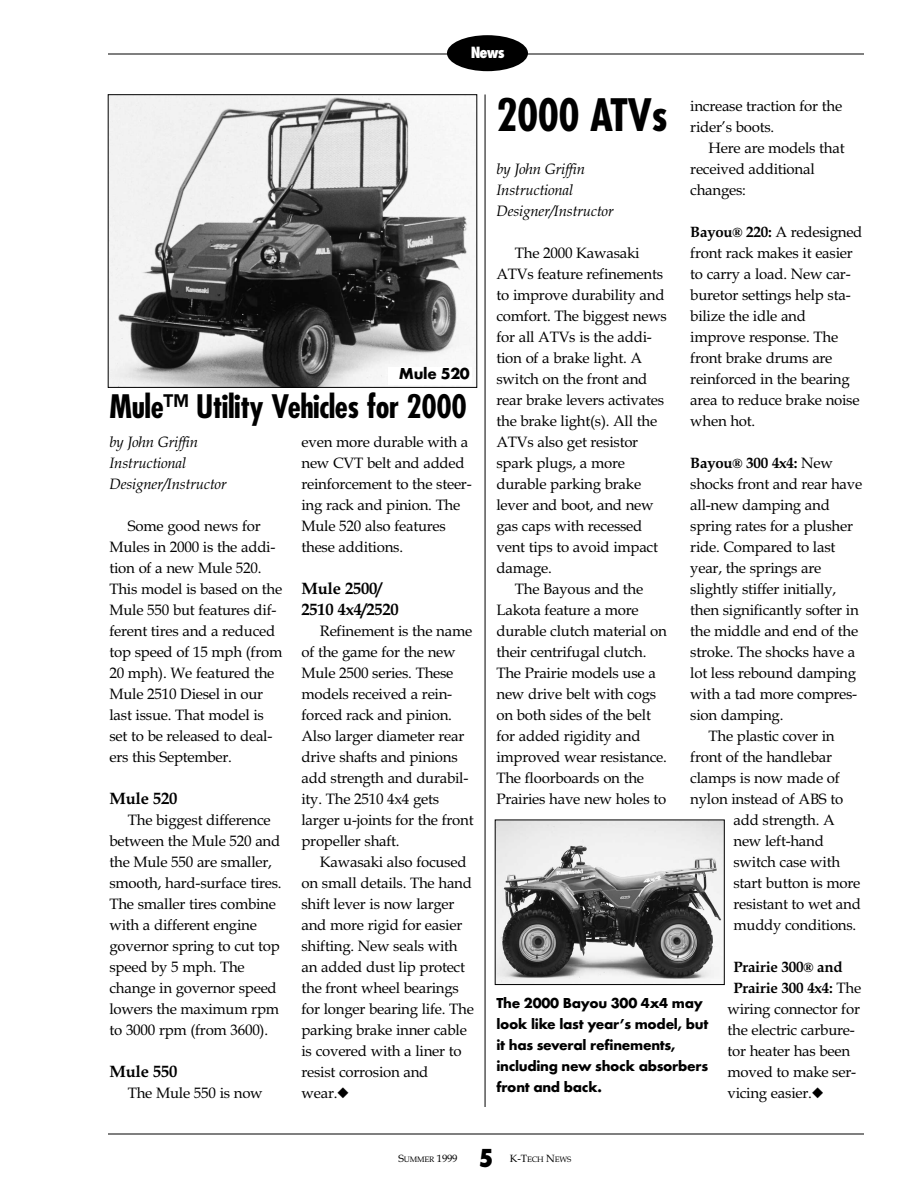
<style>
.page{position:relative;width:918px;height:1188px;background:#fff}
.page>*{position:absolute;margin:0;border:0;box-sizing:border-box;transform-origin:0 0}
.t1{font:700 condensed 43.5px "Futura";letter-spacing:-.015em;color:#000}
.t2{font:700 condensed 31.5px "Futura";letter-spacing:-.015em;color:#000}
.t3{font:800 condensed 24px "Futura";color:#000}
.t4{font:700 16.5px/21px "Book Antiqua";letter-spacing:-.015em;color:#000}
.t5{font:700 16.5px "Futura T";letter-spacing:-.02em;color:#000}
.t6{font:15px/21px "Book Antiqua";letter-spacing:-.015em;color:#000}
.t7{font:700 15px/21px "Futura T";letter-spacing:-.02em;color:#000}
.t8{font:italic 15px/21px "Book Antiqua";letter-spacing:-.015em;color:#000}
.t9{font:700 15px "Book Antiqua";letter-spacing:-.015em;color:#000}
.t10{font:800 condensed 15px "Futura";color:#fff}
.t11{font:10.5px "Book Antiqua";color:#000}
.t12{font:7.8px "Book Antiqua";letter-spacing:-.02em;color:#000}
.s1{font-weight:700}
.s2{font-weight:700;font-size:13.5px}
.s3{font-size:13.5px}
.s4{font-weight:400}
.s5{font-size:10.5px}
.s6{font-size:7.8px}
</style>
<div class="page">
<hr style="left:108px;top:54px;width:756px;height:1px;background:#000">
<hr style="left:108px;top:1134px;width:756px;height:1px;background:#000">
<div style="left:447px;top:35px;width:81px;height:36px;background:#000;border-radius:50%"></div>
<img style="left:110px;top:96px;width:365px;height:290px">
<div style="left:108px;top:94px;width:369px;height:294px;border:1px solid #000"></div>
<div style="left:388px;top:367px;width:83px;height:18px;background:#fff"></div>
<hr style="left:485px;top:94px;width:1px;height:1013px;background:#000">
<img style="left:497px;top:822px;width:225px;height:161px">
<p class="t10" style="left:471px;top:46px;width:35px">News</p>
<p class="t5" style="left:399px;top:367px;width:72px">Mule 520</p>
<h2 class="t2" style="left:110px;top:393px;width:359px">Mule™ Utility Vehicles for 2000</h2>
<p class="t8" style="left:110px;top:433px;width:119px">by John Griffin<br>Instructional<br>Designer/Instructor</p>
<p class="t6" style="left:110px;top:517px;width:174px;text-indent:18px">Some good news for<br>Mules in 2000 is the addi&shy;tion of a new Mule 520.<br>This model is based on the<br>Mule 550 but features dif&shy;ferent tires and a reduced top speed of 15 mph (from<br>20 mph). We featured the<br>Mule 2510 Diesel in our last issue. That model is set to be released to deal&shy;ers this September.</p>
<p class="t4" style="left:110px;top:789px;width:69px">Mule 520</p>
<p class="t6" style="left:110px;top:811px;width:174px;text-indent:18px">The biggest difference between the Mule 520 and the Mule 550 are smaller, smooth, hard-surface tires.<br>The smaller tires combine with a different engine governor spring to cut top speed by 5 mph. The change in governor speed lowers the maximum rpm to 3000 rpm (from 3600).</p>
<p class="t4" style="left:110px;top:1062px;width:69px">Mule 550</p>
<p class="t6" style="left:128px;top:1084px;width:136px">The Mule 550 is now</p>
<p class="t6" style="left:302px;top:433px;width:172px">even more durable with a new CVT belt and added reinforcement to the steer&shy;ing rack and pinion. The<br>Mule 520 also features these additions.</p>
<p class="t4" style="left:302px;top:579px;width:99px">Mule 2500/<br>2510 4x4/2520</p>
<p class="t6" style="left:302px;top:622px;width:174px;text-indent:18px">Refinement is the name of the game for the new<br>Mule 2500 series. These models received a rein&shy;forced rack and pinion.<br>Also larger diameter rear drive shafts and pinions add strength and durabil&shy;ity. The 2510 4x4 gets larger u-joints for the front propeller shaft.</p>
<p class="t6" style="left:302px;top:853px;width:174px;text-indent:18px">Kawasaki also focused on small details. The hand shift lever is now larger and more rigid for easier shifting. New seals with an added dust lip protect the front wheel bearings for longer bearing life. The parking brake inner cable is covered with a liner to resist corrosion and wear.◆</p>
<h1 class="t1" style="left:496px;top:96px;width:173px">2000 ATVs</h1>
<p class="t6" style="left:690px;top:97px;width:153px">increase traction for the rider’s boots.</p>
<p class="t6" style="left:690px;top:139px;width:156px;text-indent:18px">Here are models that received additional changes:</p>
<p class="t6" style="left:690px;top:223px;width:174px"><span class="s1">Bayou</span><span class="s2">®</span> <span class="s1">220:</span> A redesigned front rack makes it easier to carry a load. New car&shy;buretor settings help sta&shy;bilize the idle and improve response. The front brake drums are reinforced in the bearing area to reduce brake noise when hot.</p>
<p class="t9" style="left:690px;top:457px;width:144px">Bayou<span class="s3">®</span> 300 4x4: <span class="s4">New</span></p>
<p class="t6" style="left:690px;top:475px;width:174px">shocks front and rear have</p>
<p class="t6" style="left:690px;top:496px;width:141px">all-new damping and</p>
<p class="t6" style="left:690px;top:517px;width:164px">spring rates for a plusher</p>
<p class="t6" style="left:690px;top:538px;width:147px">ride. Compared to last</p>
<p class="t6" style="left:690px;top:559px;width:133px">year, the springs are</p>
<p class="t6" style="left:690px;top:580px;width:147px">slightly stiffer initially,</p>
<p class="t6" style="left:690px;top:601px;width:170px">then significantly softer in</p>
<p class="t6" style="left:690px;top:622px;width:169px">the middle and end of the</p>
<p class="t6" style="left:690px;top:643px;width:166px">stroke. The shocks have a</p>
<p class="t6" style="left:690px;top:664px;width:167px">lot less rebound damping</p>
<p class="t6" style="left:690px;top:685px;width:168px">with a tad more compres-</p>
<p class="t6" style="left:690px;top:706px;width:95px">sion damping.</p>
<p class="t6" style="left:709px;top:727px;width:127px">The plastic cover in</p>
<p class="t6" style="left:690px;top:748px;width:143px">front of the handlebar</p>
<p class="t6" style="left:690px;top:769px;width:151px">clamps is now made of</p>
<p class="t6" style="left:690px;top:790px;width:155px">nylon instead of ABS to</p>
<p class="t6" style="left:734px;top:811px;width:103px">add strength. A</p>
<p class="t6" style="left:734px;top:832px;width:92px">new left-hand</p>
<p class="t6" style="left:734px;top:853px;width:108px">switch case with</p>
<p class="t6" style="left:734px;top:874px;width:128px">start button is more</p>
<p class="t6" style="left:734px;top:895px;width:129px">resistant to wet and</p>
<p class="t6" style="left:734px;top:916px;width:124px">muddy conditions.</p>
<p class="t9" style="left:734px;top:961px;width:111px">Prairie 300<span class="s3">®</span> and</p>
<p class="t9" style="left:734px;top:982px;width:129px">Prairie 300 4x4: <span class="s4">The</span></p>
<p class="t6" style="left:728px;top:1000px;width:134px">wiring connector for</p>
<p class="t6" style="left:728px;top:1021px;width:129px">the electric carbure-</p>
<p class="t6" style="left:728px;top:1042px;width:124px">tor heater has been</p>
<p class="t6" style="left:728px;top:1063px;width:130px">moved to make ser-</p>
<p class="t6" style="left:728px;top:1084px;width:97px">vicing easier.◆</p>
<p class="t8" style="left:496px;top:160px;width:119px">by John Griffin<br>Instructional<br>Designer/Instructor</p>
<p class="t6" style="left:515px;top:244px;width:126px">The 2000 Kawasaki</p>
<p class="t6" style="left:496px;top:265px;width:168px">ATVs feature refinements</p>
<p class="t6" style="left:496px;top:286px;width:170px">to improve durability and</p>
<p class="t6" style="left:496px;top:307px;width:172px">comfort. The biggest news</p>
<p class="t6" style="left:496px;top:328px;width:157px">for all ATVs is the addi-</p>
<p class="t6" style="left:496px;top:349px;width:147px">tion of a brake light. A</p>
<p class="t6" style="left:496px;top:370px;width:152px">switch on the front and</p>
<p class="t6" style="left:496px;top:391px;width:169px">rear brake levers activates</p>
<p class="t6" style="left:496px;top:412px;width:162px">the brake light(s). All the</p>
<p class="t6" style="left:496px;top:433px;width:143px">ATVs also get resistor</p>
<p class="t6" style="left:496px;top:454px;width:130px">spark plugs, a more</p>
<p class="t6" style="left:496px;top:475px;width:146px">durable parking brake</p>
<p class="t6" style="left:496px;top:496px;width:159px">lever and boot, and new</p>
<p class="t6" style="left:496px;top:517px;width:147px">gas caps with recessed</p>
<p class="t6" style="left:496px;top:538px;width:163px">vent tips to avoid impact</p>
<p class="t6" style="left:496px;top:559px;width:57px">damage.</p>
<p class="t6" style="left:515px;top:580px;width:130px">The Bayous and the</p>
<p class="t6" style="left:496px;top:601px;width:144px">Lakota feature a more</p>
<p class="t6" style="left:496px;top:622px;width:172px">durable clutch material on</p>
<p class="t6" style="left:496px;top:643px;width:152px">their centrifugal clutch.</p>
<p class="t6" style="left:496px;top:664px;width:161px">The Prairie models use a</p>
<p class="t6" style="left:496px;top:685px;width:161px">new drive belt with cogs</p>
<p class="t6" style="left:496px;top:706px;width:156px">on both sides of the belt</p>
<p class="t6" style="left:496px;top:727px;width:146px">for added rigidity and</p>
<p class="t6" style="left:496px;top:748px;width:172px">improved wear resistance.</p>
<p class="t6" style="left:496px;top:769px;width:149px">The floorboards on the</p>
<p class="t6" style="left:496px;top:790px;width:171px">Prairies have new holes to</p>
<p class="t7" style="left:496px;top:994px;width:213px">The 2000 Bayou 300 4x4 may look like last year’s model, but it has several refinements, including new shock absorbers front and back.</p>
<h3 class="t3" style="left:479px;top:1148px;width:16px">5</h3>
<p class="t12" style="left:527px;top:1156px;width:46px">ECH <span class="s5">N</span>EWS</p>
<p class="t11" style="left:399px;top:1154px;width:60px">S<span class="s6">UMMER</span> 1999</p>
<p class="t11" style="left:510px;top:1154px;width:19px">K-T</p>
</div>
